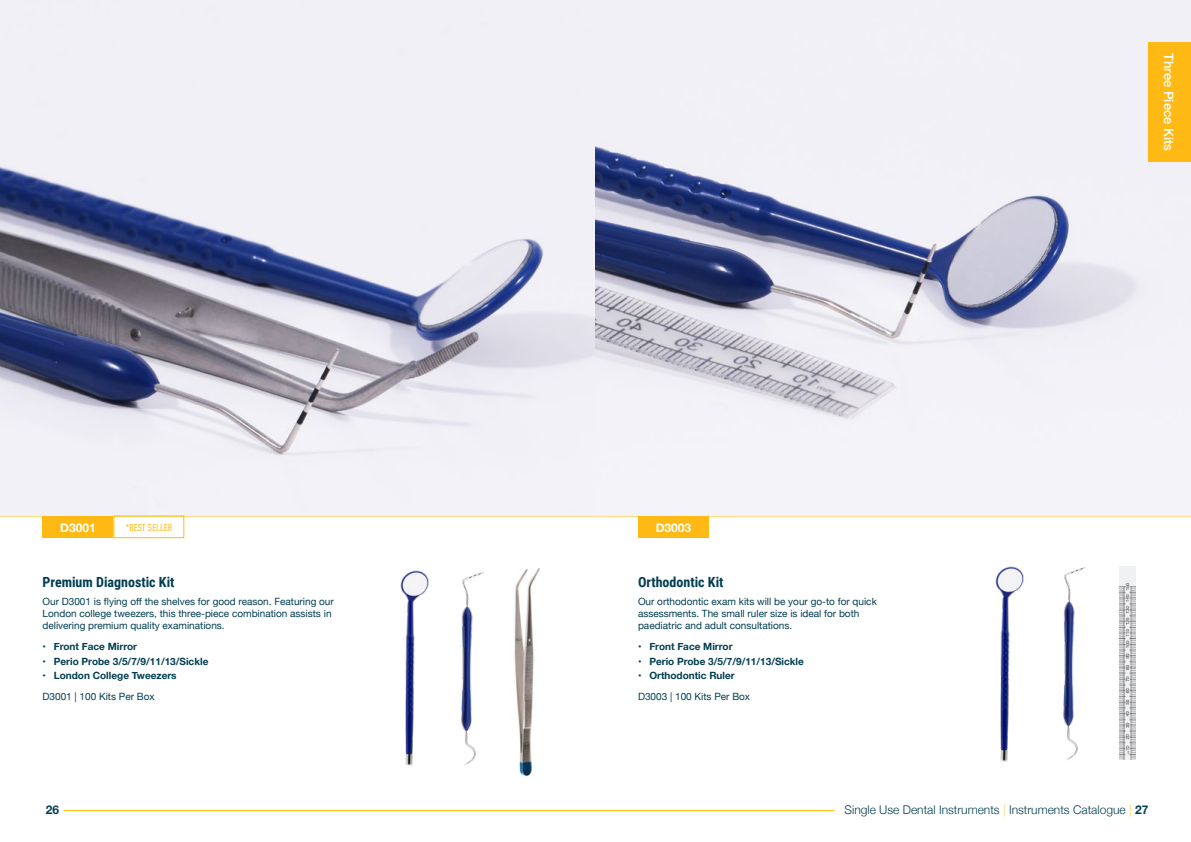
<style>
.page{position:relative;width:1191px;height:842px;background:#fff}
.page>*{position:absolute;margin:0;border:0;box-sizing:border-box;transform-origin:0 0}
.t1{font:700 14px "Roboto Condensed";color:#003e51}
.t2{font:500 13px "Helvetica Neue";color:#fff}
.t3{font:300 12px "Helvetica Neue";color:#003e51}
.t4{font:700 12px "Helvetica Neue";color:#fff}
.t5{font:700 12px "Helvetica Neue";color:#003e51}
.t6{font:10px/12px "Helvetica Neue";color:#003e51}
.t7{font:700 10px "Helvetica Neue";color:#003e51}
.t8{font:300 10px "DIN Condensed";color:#ffb914}
.s1{font-weight:100;color:#ffb914}
.s2{font-weight:700}
</style>
<div class="page">
<hr style="left:0;top:515px;width:1191px;height:1px;background:#ffb914">
<img style="left:0;top:0;width:595px;height:515px">
<img style="left:400px;top:570px;width:29px;height:196px">
<img style="left:461px;top:571px;width:23px;height:194px">
<img style="left:595px;top:0;width:596px;height:515px">
<img style="left:995px;top:566px;width:29px;height:196px">
<img style="left:1063px;top:566px;width:23px;height:194px">
<img style="left:1119px;top:567px;width:16px;height:193px">
<div style="left:1148px;top:43px;width:43px;height:119px;background:#ffb914"></div>
<img style="left:514px;top:568px;width:26px;height:208px">
<div style="left:638px;top:516px;width:71px;height:22px;background:#ffb914"></div>
<div style="left:43px;top:516px;width:70px;height:22px;background:#ffb914"></div>
<div style="left:113px;top:515px;width:71px;height:23px;border:1px solid #ffb914"></div>
<hr style="left:63px;top:810px;width:532px;height:1px;background:#ffb914">
<hr style="left:595px;top:810px;width:239px;height:1px;background:#ffb914">
<h2 class="t2" style="left:1179px;top:53px;width:99px;rotate:90deg">Three Piece Kits</h2>
<p class="t4" style="left:60px;top:518px;width:37px">D3001</p>
<p class="t8" style="left:126px;top:522px;width:48px">*BEST SELLER</p>
<p class="t4" style="left:655px;top:518px;width:37px">D3003</p>
<h1 class="t1" style="left:43px;top:573px;width:133px">Premium Diagnostic Kit</h1>
<p class="t6" style="left:43px;top:596px;width:293px">Our D3001 is flying off the shelves for good reason. Featuring our<br>London college tweezers, this three-piece combination assists in delivering premium quality examinations.</p>
<p class="t7" style="left:43px;top:638px;width:96px">• Front Face Mirror</p>
<p class="t7" style="left:43px;top:653px;width:167px">• Perio Probe 3/5/7/9/11/13/Sickle</p>
<p class="t7" style="left:43px;top:668px;width:136px">• London College Tweezers</p>
<p class="t6" style="left:43px;top:691px;width:114px">D3001 | 100 Kits Per Box</p>
<h1 class="t1" style="left:638px;top:573px;width:87px">Orthodontic Kit</h1>
<p class="t6" style="left:638px;top:596px;width:240px">Our orthodontic exam kits will be your go-to for quick assessments. The small ruler size is ideal for both paediatric and adult consultations.</p>
<p class="t7" style="left:638px;top:638px;width:96px">• Front Face Mirror</p>
<p class="t7" style="left:638px;top:653px;width:167px">• Perio Probe 3/5/7/9/11/13/Sickle</p>
<p class="t7" style="left:638px;top:668px;width:98px">• Orthodontic Ruler</p>
<p class="t6" style="left:638px;top:691px;width:114px">D3003 | 100 Kits Per Box</p>
<p class="t5" style="left:46px;top:800px;width:15px">26</p>
<p class="t3" style="left:844px;top:800px;width:305px">Single Use Dental Instruments <span class="s1">|</span> Instruments Catalogue <span class="s1">|</span> <span class="s2">27</span></p>
</div>
